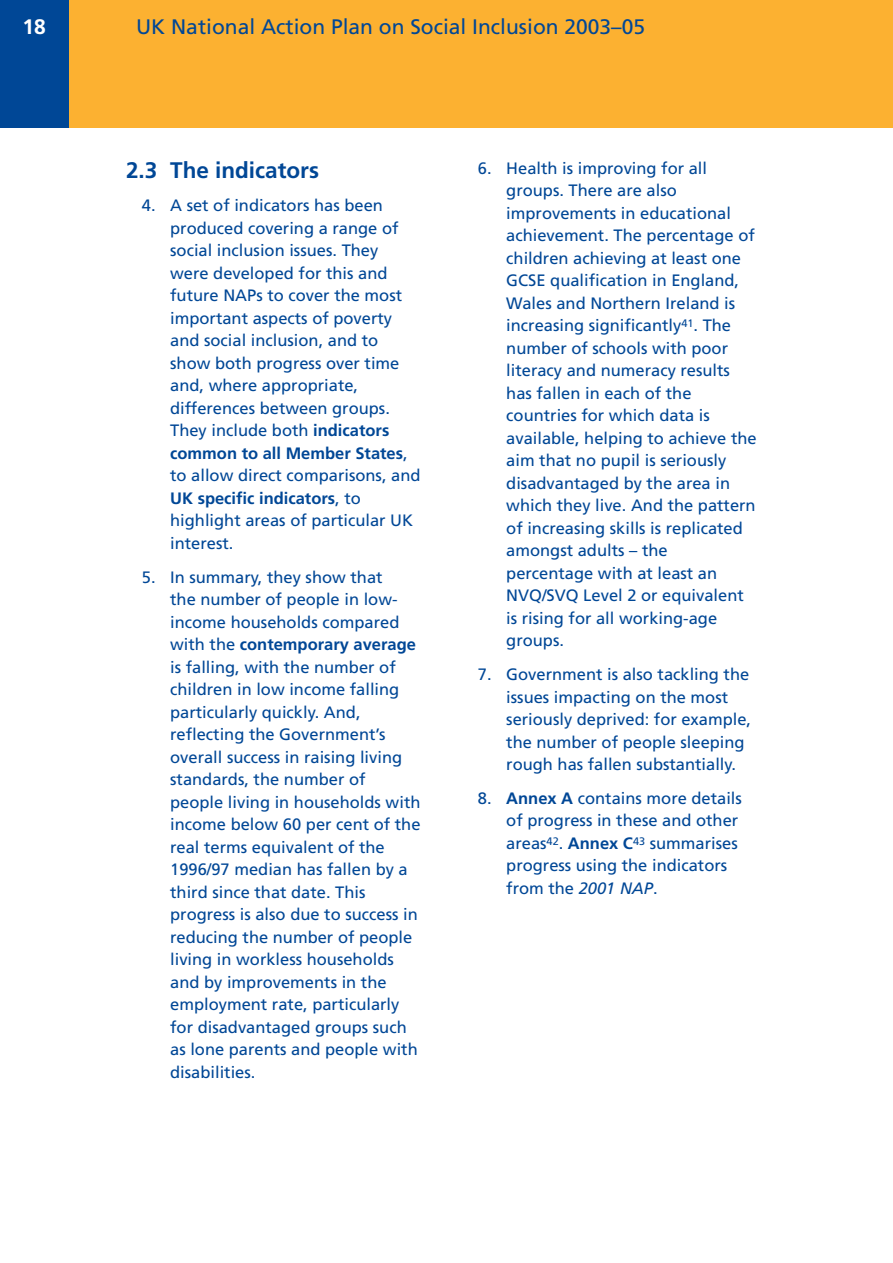
<style>
.page{position:relative;width:893px;height:1263px;background:#fff}
.page>*{position:absolute;margin:0;border:0;box-sizing:border-box;transform-origin:0 0}
.t1{font:700 22.5px "Frutiger";color:#004796}
.t2{font:21px "Frutiger";color:#004796}
.t3{font:700 21px "Frutiger";color:#fff}
.t4{font:16.5px/22.5px "Frutiger";color:#004796}
.s1{font-weight:700}
.s2{font-style:italic}
</style>
<div class="page">
<div style="left:0;top:0;width:892px;height:128px;background:#fcb131"></div>
<div style="left:0;top:0;width:68px;height:128px;background:#004796"></div>
<p class="t3" style="left:22px;top:18px;width:25px">18</p>
<p class="t2" style="left:136px;top:19px;width:510px">UK National Action Plan on Social Inclusion 2003–05</p>
<h1 class="t1" style="left:126px;top:162px;width:194px">2.3 The indicators</h1>
<p class="t4" style="left:170px;top:196px;width:252px;text-indent:-28px">4. A set of indicators has been produced covering a range of social inclusion issues. They were developed for this and future NAPs to cover the most important aspects of poverty and social inclusion, and to show both progress over time and, where appropriate, differences between groups.<br>They include both <span class="s1">indicators common to all Member States</span>, to allow direct comparisons, and<br><span class="s1">UK specific indicators</span>, to highlight areas of particular UK interest.</p>
<p class="t4" style="left:170px;top:567px;width:252px;text-indent:-28px">5. In summary, they show that<br>the number of people in low&shy;income households compared with the <span class="s1">contemporary average </span>is falling, with the number of children in low income falling particularly quickly. And, reflecting the Government’s overall success in raising living standards, the number of people living in households with income below 60 per cent of the real terms equivalent of the<br>1996/97 median has fallen by a third since that date. This progress is also due to success in reducing the number of people living in workless households and by improvements in the employment rate, particularly for disadvantaged groups such as lone parents and people with disabilities.</p>
<p class="t4" style="left:506px;top:158px;width:252px;text-indent:-28px">6. Health is improving for all groups. There are also improvements in educational achievement. The percentage of children achieving at least one<br>GCSE qualification in England,<br>Wales and Northern Ireland is increasing significantly<sup>41</sup>. The number of schools with poor literacy and numeracy results has fallen in each of the countries for which data is available, helping to achieve the aim that no pupil is seriously disadvantaged by the area in which they live. And the pattern of increasing skills is replicated amongst adults – the percentage with at least an<br>NVQ/SVQ Level 2 or equivalent is rising for all working-age groups.</p>
<p class="t4" style="left:506px;top:664px;width:246px;text-indent:-28px">7. Government is also tackling the issues impacting on the most seriously deprived: for example, the number of people sleeping rough has fallen substantially.</p>
<p class="t4" style="left:506px;top:788px;width:237px;text-indent:-28px">8. <span class="s1">Annex A</span> contains more details of progress in these and other areas<sup>42</sup>. <span class="s1">Annex C</span><sup>43</sup> summarises progress using the indicators from the <span class="s2">2001 NAP</span>.</p>
</div>
